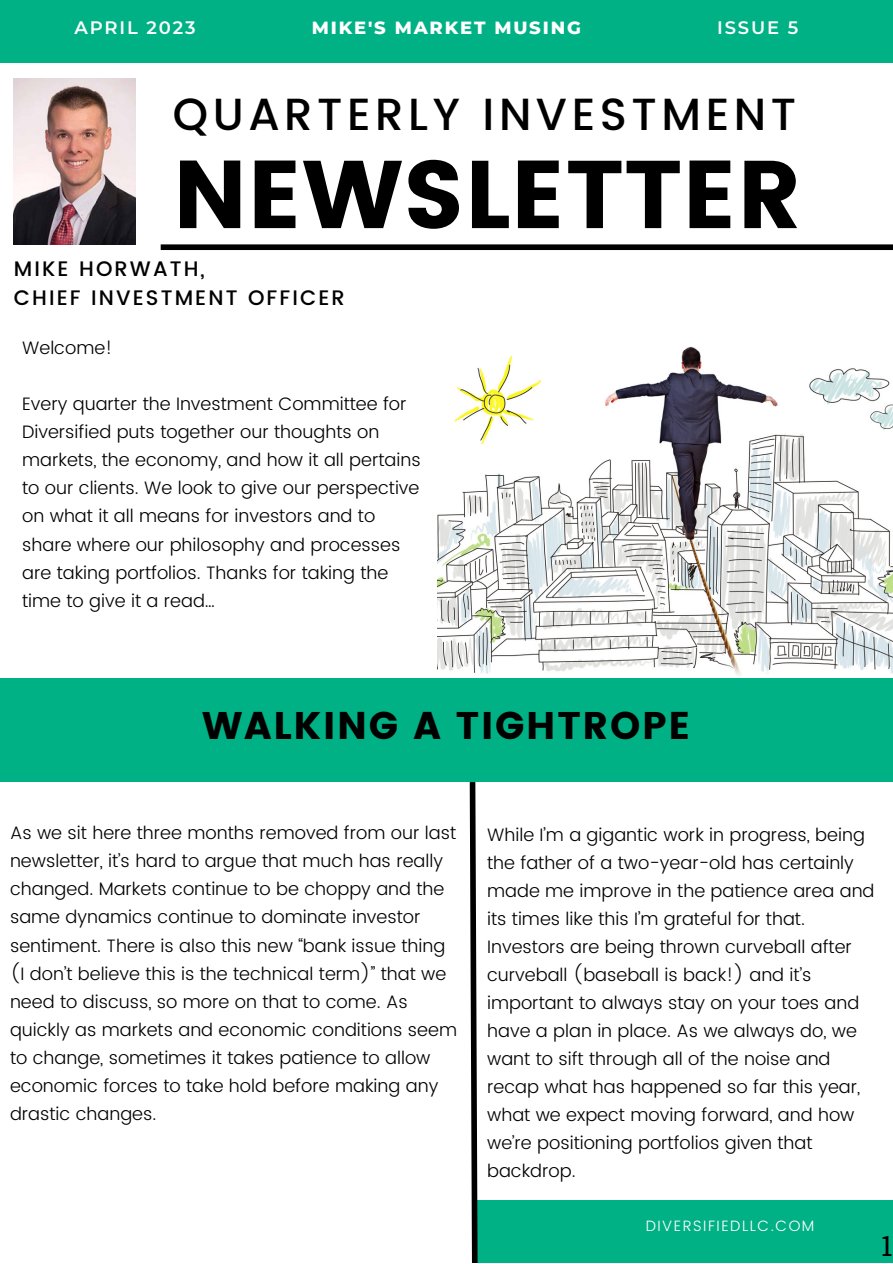
<style>
.page{position:relative;width:893px;height:1264px;background:#fff}
.page>*{position:absolute;margin:0;border:0;box-sizing:border-box;transform-origin:0 0}
.t1{font:95.85px "Poppins";color:#000}
.t2{font:500 45px "Poppins";letter-spacing:.1em;color:#000}
.t3{font:38.55px "Poppins";letter-spacing:.045em;color:#000}
.t4{font:27.75px "Roboto Slab";color:#000}
.t5{font:500 21px/29.2px "Poppins";letter-spacing:.1em;color:#000}
.t6{font:300 18px/28px "Poppins";color:#000}
.t7{font:800 18px "Montserrat";letter-spacing:.1em;color:#fff}
.t8{font:600 18px "Montserrat";letter-spacing:.1em;color:#fff}
.t9{font:300 15px "Poppins";letter-spacing:.1em;color:#fff}
</style>
<div class="page">
<div style="left:0;top:0;width:892px;height:63px;background:#00b185"></div>
<div style="left:0;top:678px;width:892px;height:103px;background:#00b185"></div>
<img style="left:437px;top:346px;width:455px;height:329px">
<div style="left:474px;top:1200px;width:418px;height:62px;background:#00b185"></div>
<img style="left:14px;top:78px;width:121px;height:166px">
<svg style="left:467px;top:781px;width:14px;height:481px"></svg>
<div style="left:161px;top:244px;width:731px;height:6px;background:#000"></div>
<p class="t8" style="left:74px;top:17px;width:123px">APRIL 2023</p>
<p class="t7" style="left:312px;top:17px;width:270px">MIKE'S MARKET MUSING</p>
<p class="t8" style="left:717px;top:17px;width:82px">ISSUE 5</p>
<h2 class="t2" style="left:173px;top:88px;width:624px">QUARTERLY INVESTMENT</h2>
<h1 class="t1" style="left:173px;top:139px;width:630px">NEWSLETTER</h1>
<p class="t5" style="left:14px;top:254px;width:332px">MIKE HORWATH,<br>CHIEF INVESTMENT OFFICER</p>
<p class="t6" style="left:22px;top:333px;width:92px">Welcome!</p>
<p class="t6" style="left:22px;top:389px;width:400px">Every quarter the Investment Committee for Diversified puts together our thoughts on markets, the economy, and how it all pertains to our clients. We look to give our perspective on what it all means for investors and to share where our philosophy and processes are taking portfolios. Thanks for taking the time to give it a read…</p>
<h3 class="t3" style="left:202px;top:702px;width:489px">WALKING A TIGHTROPE</h3>
<p class="t6" style="left:10px;top:818px;width:448px">As we sit here three months removed from our last newsletter, it’s hard to argue that much has really changed. Markets continue to be choppy and the same dynamics continue to dominate investor sentiment. There is also this new “bank issue thing (I don’t believe this is the technical term)” that we need to discuss, so more on that to come. As quickly as markets and economic conditions seem to change, sometimes it takes patience to allow economic forces to take hold before making any drastic changes.</p>
<p class="t6" style="left:487px;top:820px;width:389px">While I’m a gigantic work in progress, being the father of a two-year-old has certainly made me improve in the patience area and its times like this I’m grateful for that.<br>Investors are being thrown curveball after curveball (baseball is back!) and it’s important to always stay on your toes and have a plan in place. As we always do, we want to sift through all of the noise and recap what has happened so far this year, what we expect moving forward, and how we’re positioning portfolios given that backdrop.</p>
<p class="t9" style="left:645px;top:1216px;width:170px">DIVERSIFIEDLLC.COM</p>
<h3 class="t4" style="left:881px;top:1227px;width:13px">1</h3>
</div>
